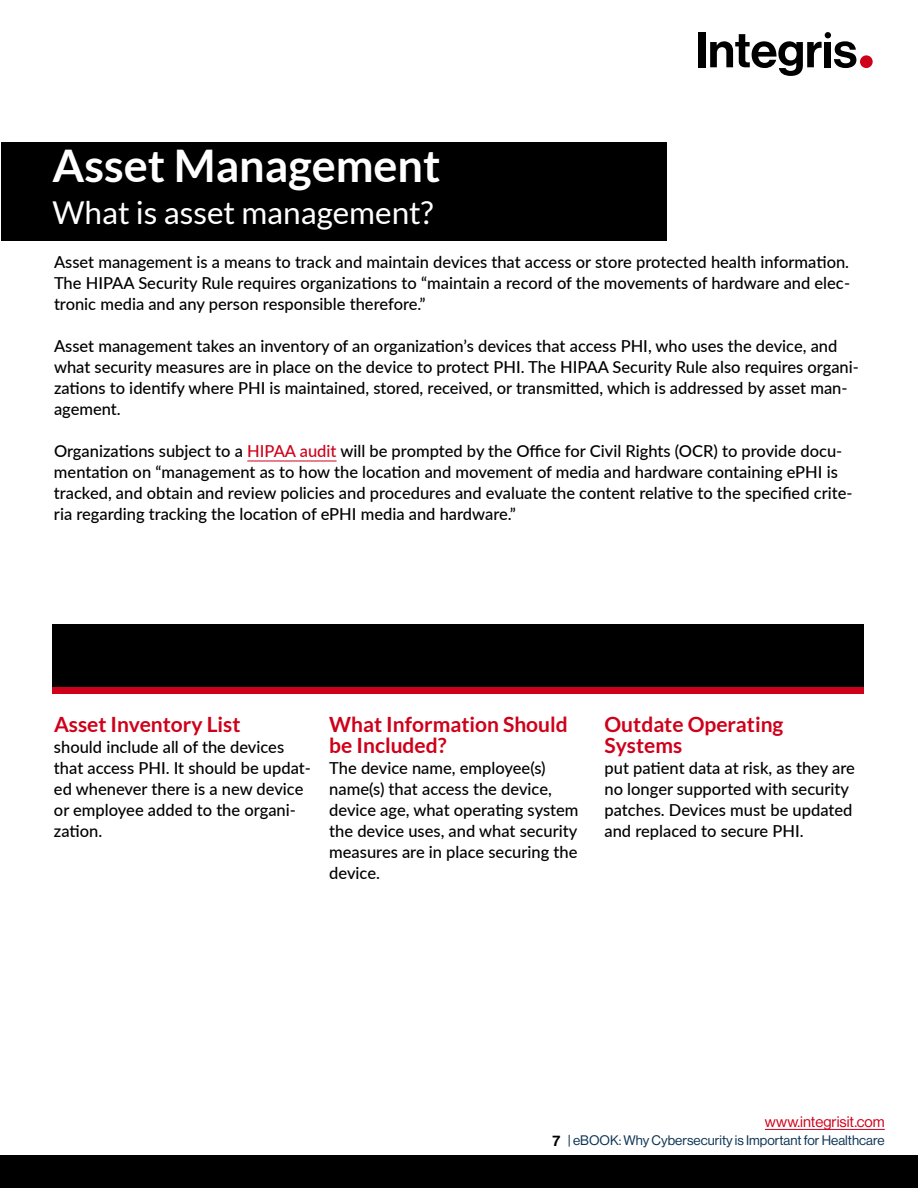
<style>
.page{position:relative;width:918px;height:1188px;background:#fff}
.page>*{position:absolute;margin:0;border:0;box-sizing:border-box;transform-origin:0 0}
.t1{font:700 45px "Lato";color:#fff}
.t2{font:31.5px "Lato";color:#fff}
.t3{font:700 21px/21px "Lato";color:#cf001a}
.t4{font:500 16.5px/21px "Lato";color:#000}
.t5{font:15px "N Haas Grotesk DS Pro 55 Rg";color:#cf001a}
.t6{font:13.5px "N Haas Grotesk DS Pro 55 Rg";color:#0c3353}
.s1{color:#cf001a}
.s2{font-family:"N Haas Grotesk DS Pro 65 Md";font-size:15px;color:#000}
</style>
<div class="page">
<div style="left:698px;top:32px;width:7px;height:35px;background:#000"></div>
<div style="left:860px;top:55px;width:13px;height:13px;background:#cf001a;border-radius:50%"></div>
<svg style="left:710px;top:32px;width:146px;height:44px"></svg>
<div style="left:0;top:1156px;width:918px;height:32px;background:#000"></div>
<hr style="left:765px;top:1129px;width:120px;height:1px;background:#cf001a">
<div style="left:1px;top:143px;width:666px;height:98px;background:#000"></div>
<div style="left:53px;top:632px;width:811px;height:62px;background:#cf001a"></div>
<div style="left:53px;top:624px;width:811px;height:63px;background:#000"></div>
<hr style="left:247px;top:461px;width:90px;height:1px;background:#cf001a">
<h1 class="t1" style="left:53px;top:140px;width:390px">Asset Management</h1>
<h2 class="t2" style="left:53px;top:195px;width:382px">What is asset management?</h2>
<p class="t4" style="left:54px;top:251px;width:798px;text-align:justify">Asset management is a means to track and maintain devices that access or store protected health information.<br>The HIPAA Security Rule requires organizations to “maintain a record of the movements of hardware and elec&shy;tronic media and any person responsible therefore.”</p>
<p class="t4" style="left:54px;top:335px;width:806px">Asset management takes an inventory of an organization’s devices that access PHI, who uses the device, and what security measures are in place on the device to protect PHI. The HIPAA Security Rule also requires organi&shy;zations to identify where PHI is maintained, stored, received, or transmitted, which is addressed by asset man&shy;agement.</p>
<p class="t4" style="left:54px;top:440px;width:800px">Organizations subject to a <span class="s1">HIPAA audit</span> will be prompted by the Office for Civil Rights (OCR) to provide docu&shy;mentation on “management as to how the location and movement of media and hardware containing ePHI is tracked, and obtain and review policies and procedures and evaluate the content relative to the specified crite&shy;ria regarding tracking the location of ePHI media and hardware.”</p>
<p class="t3" style="left:54px;top:713px;width:188px">Asset Inventory List</p>
<p class="t4" style="left:54px;top:736px;width:258px">should include all of the devices that access PHI. It should be updat&shy;ed whenever there is a new device or employee added to the organi&shy;zation.</p>
<p class="t3" style="left:329px;top:713px;width:240px">What Information Should be Included?</p>
<p class="t4" style="left:329px;top:757px;width:251px">The device name, employee(s) name(s) that access the device, device age, what operating system the device uses, and what security measures are in place securing the device.</p>
<p class="t3" style="left:605px;top:713px;width:180px">Outdate Operating<br>Systems</p>
<p class="t4" style="left:605px;top:757px;width:252px">put patient data at risk, as they are no longer supported with security patches. Devices must be updated and replaced to secure PHI.</p>
<p class="t5" style="left:765px;top:1114px;width:121px">www.integrisit.com</p>
<p class="t6" style="left:552px;top:1133px;width:334px"><span class="s2">7</span> | eBOOK: Why Cybersecurity is Important for Healthcare</p>
</div>
